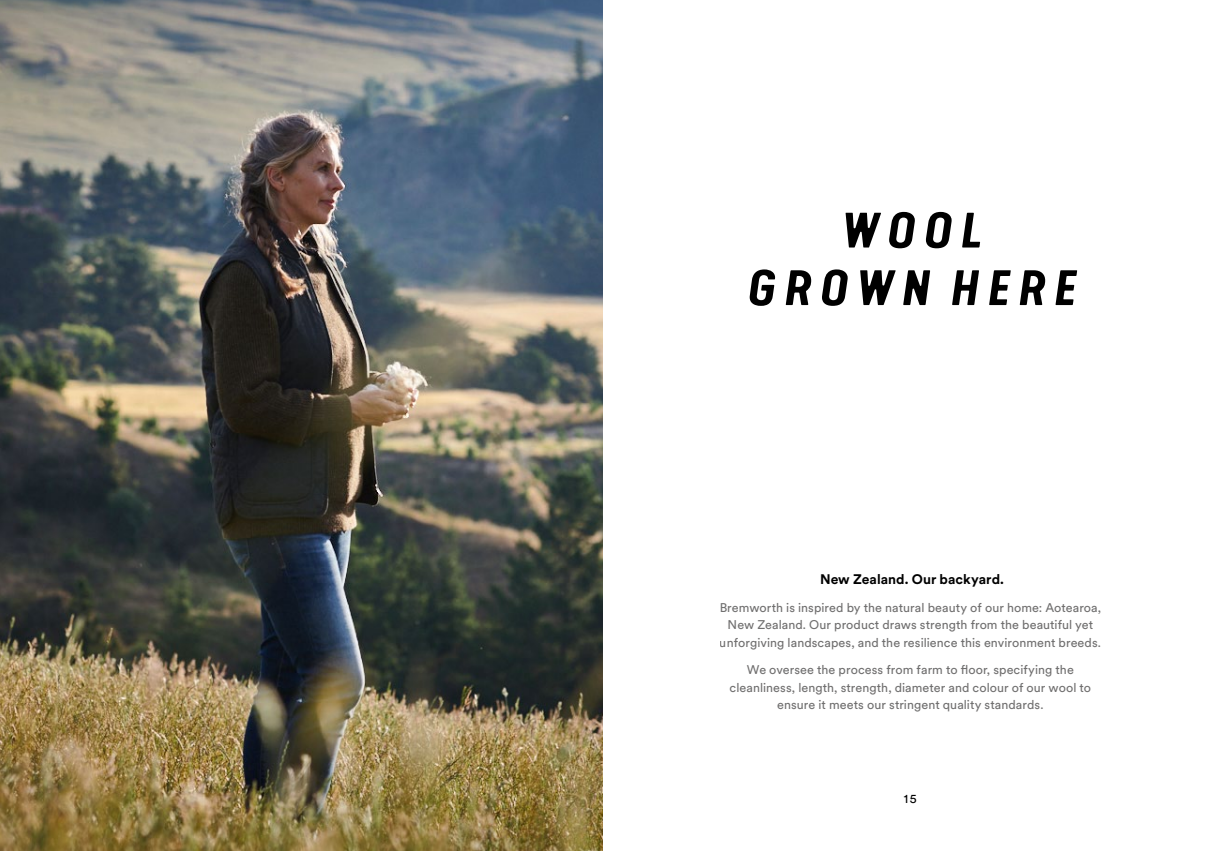
<style>
.page{position:relative;width:1205px;height:851px;background:#fff}
.page>*{position:absolute;margin:0;border:0;box-sizing:border-box;transform-origin:0 0}
.t1{font:italic 700 50px/57.5px "Van Condensed Pro";letter-spacing:.135em;color:#000;text-align:center}
.t2{font:700 13.75px "Circular XX";color:#000}
.t3{font:12.5px/17.5px "Circular XX";letter-spacing:.005em;color:#706f6f;text-align:center}
.t4{font:12.5px "Circular XX";color:#000}
</style>
<div class="page">
<img style="left:0;top:0;width:602px;height:850px">
<h1 class="t1" style="left:745px;top:198px;width:332px">WOOL<br>GROWN HERE</h1>
<p class="t2" style="left:820px;top:569px;width:185px">New Zealand. Our backyard.</p>
<p class="t3" style="left:719px;top:597px;width:383px">Bremworth is inspired by the natural beauty of our home: Aotearoa,<br>New Zealand. Our product draws strength from the beautiful yet unforgiving landscapes, and the resilience this environment breeds.</p>
<p class="t3" style="left:729px;top:660px;width:363px">We oversee the process from farm to floor, specifying the cleanliness, length, strength, diameter and colour of our wool to ensure it meets our stringent quality standards.</p>
<p class="t4" style="left:904px;top:789px;width:14px">15</p>
</div>
